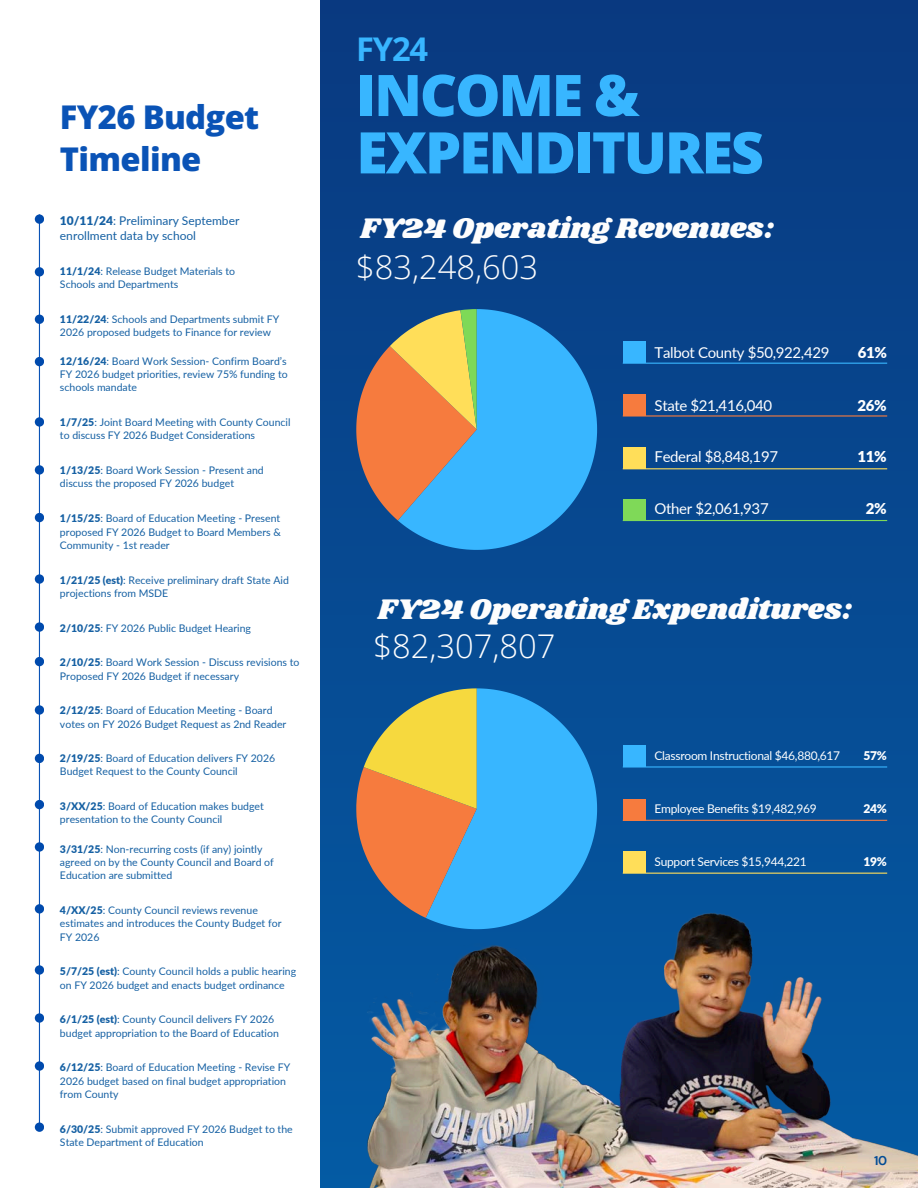
<style>
.page{position:relative;width:918px;height:1188px;background:#08438b}
.page>*{position:absolute;margin:0;border:0;box-sizing:border-box;transform-origin:0 0}
.t1{font:800 57.45px/57.3px "Open Sans";letter-spacing:-.035em;color:#38b6ff}
.t2{font:800 32.7px/41.7px "Open Sans";letter-spacing:-.02em;color:#0a53b6}
.t3{font:300 32.7px "Open Sans";color:#fdfdfd}
.t4{font:300 32.7px "Open Sans";color:#fff}
.t5{font:700 32.7px "Open Sans";color:#38b6ff}
.t6{font:29.4px "Shrikhand";color:#fdfdfd}
.t7{font:15px "Lato";letter-spacing:-.025em;color:#fff}
.t8{font:900 15px "Lato";color:#fff}
.t9{font:700 12.75px "DM Sans";color:#044c95}
.t10{font:12px "Lato";letter-spacing:-.025em;color:#fff}
.t11{font:12px/15px "Lato";color:#1560a3}
.t12{font:900 12px "Lato";color:#fff}
.t13{font:10.5px/13px "Lato";color:#1560a3}
.s1{font-weight:900}
</style>
<div class="page">
<svg style="left:398px;top:309px;width:199px;height:241px;fill:#38b6ff"></svg>
<svg style="left:356px;top:309px;width:121px;height:211px"></svg>
<svg style="left:356px;top:688px;width:241px;height:142px"></svg>
<div style="left:0;top:0;width:320px;height:1188px;background:#fff"></div>
<hr style="left:39px;top:214px;width:1px;height:913px;background:#0a53b6">
<div style="left:35px;top:214px;width:9px;height:10px;background:#004aad;border-radius:50%"></div>
<div style="left:35px;top:267px;width:9px;height:10px;background:#004aad;border-radius:50%"></div>
<div style="left:35px;top:315px;width:9px;height:9px;background:#004aad;border-radius:50%"></div>
<div style="left:35px;top:417px;width:9px;height:10px;background:#004aad;border-radius:50%"></div>
<div style="left:35px;top:357px;width:9px;height:9px;background:#004aad;border-radius:50%"></div>
<div style="left:35px;top:465px;width:9px;height:10px;background:#004aad;border-radius:50%"></div>
<div style="left:35px;top:574px;width:9px;height:10px;background:#004aad;border-radius:50%"></div>
<div style="left:35px;top:622px;width:9px;height:10px;background:#004aad;border-radius:50%"></div>
<div style="left:35px;top:513px;width:9px;height:9px;background:#004aad;border-radius:50%"></div>
<div style="left:35px;top:705px;width:9px;height:10px;background:#004aad;border-radius:50%"></div>
<div style="left:35px;top:657px;width:9px;height:9px;background:#004aad;border-radius:50%"></div>
<div style="left:35px;top:754px;width:9px;height:9px;background:#004aad;border-radius:50%"></div>
<div style="left:35px;top:800px;width:9px;height:9px;background:#004aad;border-radius:50%"></div>
<div style="left:35px;top:904px;width:9px;height:10px;background:#004aad;border-radius:50%"></div>
<div style="left:35px;top:965px;width:9px;height:10px;background:#004aad;border-radius:50%"></div>
<div style="left:35px;top:1013px;width:9px;height:10px;background:#004aad;border-radius:50%"></div>
<div style="left:35px;top:1061px;width:9px;height:10px;background:#004aad;border-radius:50%"></div>
<div style="left:35px;top:1123px;width:9px;height:9px;background:#004aad;border-radius:50%"></div>
<div style="left:35px;top:842px;width:9px;height:10px;background:#004aad;border-radius:50%"></div>
<hr style="left:623px;top:520px;width:264px;height:1px;background:#7fd958">
<hr style="left:623px;top:766px;width:264px;height:2px;background:#38b6ff">
<hr style="left:623px;top:468px;width:264px;height:1px;background:#ffde59">
<hr style="left:623px;top:415px;width:264px;height:2px;background:#f67b3e">
<hr style="left:623px;top:820px;width:264px;height:1px;background:#f67b3e">
<hr style="left:623px;top:363px;width:264px;height:1px;background:#38b6ff">
<div style="left:623px;top:342px;width:23px;height:21px;background:#38b6ff"></div>
<div style="left:623px;top:394px;width:23px;height:22px;background:#f67b3e"></div>
<div style="left:623px;top:799px;width:23px;height:21px;background:#f67b3e"></div>
<div style="left:623px;top:447px;width:23px;height:22px;background:#ffde59"></div>
<div style="left:623px;top:499px;width:23px;height:22px;background:#7fd958"></div>
<div style="left:623px;top:745px;width:23px;height:22px;background:#38b6ff"></div>
<img style="left:320px;top:830px;width:598px;height:358px">
<p class="t2" style="left:60px;top:95px;width:201px">FY26 Budget<br>Timeline</p>
<p class="t11" style="left:60px;top:212px;width:181px"><span class="s1">10/11/24</span>: Preliminary September enrollment data by school</p>
<p class="t13" style="left:60px;top:264px;width:177px"><span class="s1">11/1/24</span>: Release Budget Materials to<br>Schools and Departments</p>
<p class="t13" style="left:60px;top:312px;width:221px"><span class="s1">11/22/24</span>: Schools and Departments submit FY<br>2026 proposed budgets to Finance for review</p>
<p class="t13" style="left:60px;top:355px;width:229px;text-align:justify"><span class="s1">12/16/24</span>: Board Work Session- Confirm Board’s FY 2026 budget priorities, review 75% funding to schools mandate</p>
<p class="t13" style="left:60px;top:416px;width:232px"><span class="s1">1/7/25</span>: Joint Board Meeting with County Council to discuss FY 2026 Budget Considerations</p>
<p class="t13" style="left:60px;top:464px;width:205px"><span class="s1">1/13/25</span>: Board Work Session - Present and discuss the proposed FY 2026 budget</p>
<p class="t13" style="left:60px;top:512px;width:222px;text-align:justify"><span class="s1">1/15/25</span>: Board of Education Meeting - Present proposed FY 2026 Budget to Board Members &amp; Community - 1st reader</p>
<h1 class="t13" style="left:60px;top:573px;width:230px"><span class="s1">1/21/25 (est)</span>: Receive preliminary draft State Aid projections from MSDE</h1>
<p class="t13" style="left:60px;top:621px;width:193px"><span class="s1">2/10/25</span>: FY 2026 Public Budget Hearing</p>
<h4 class="t13" style="left:60px;top:656px;width:241px"><span class="s1">2/10/25</span>: Board Work Session - Discuss revisions to<br>Proposed FY 2026 Budget if necessary</h4>
<p class="t13" style="left:60px;top:704px;width:228px"><span class="s1">2/12/25</span>: Board of Education Meeting - Board votes on FY 2026 Budget Request as 2nd Reader</p>
<p class="t13" style="left:60px;top:751px;width:217px"><span class="s1">2/19/25</span>: Board of Education delivers FY 2026<br>Budget Request to the County Council</p>
<p class="t13" style="left:60px;top:799px;width:205px"><span class="s1">3/XX/25</span>: Board of Education makes budget presentation to the County Council</p>
<p class="t13" style="left:60px;top:843px;width:215px"><span class="s1">3/31/25</span>: Non-recurring costs (if any) jointly agreed on by the County Council and Board of<br>Education are submitted</p>
<p class="t13" style="left:60px;top:904px;width:223px"><span class="s1">4/XX/25</span>: County Council reviews revenue estimates and introduces the County Budget for<br>FY 2026</p>
<p class="t13" style="left:60px;top:965px;width:238px"><span class="s1">5/7/25 (est)</span>: County Council holds a public hearing on FY 2026 budget and enacts budget ordinance</p>
<p class="t13" style="left:60px;top:1013px;width:221px"><span class="s1">6/1/25 (est)</span>: County Council delivers FY 2026 budget appropriation to the Board of Education</p>
<p class="t13" style="left:60px;top:1061px;width:232px"><span class="s1">6/12/25</span>: Board of Education Meeting - Revise FY<br>2026 budget based on final budget appropriation from County</p>
<p class="t13" style="left:60px;top:1122px;width:234px"><span class="s1">6/30/25</span>: Submit approved FY 2026 Budget to the<br>State Department of Education</p>
<p class="t5" style="left:356px;top:26px;width:73px">FY24</p>
<p class="t1" style="left:356px;top:65px;width:409px">INCOME &amp;<br>EXPENDITURES</p>
<p class="t6" style="left:360px;top:208px;width:415px">FY24 Operating Revenues:</p>
<h3 class="t3" style="left:356px;top:244px;width:183px">$83,248,603</h3>
<h5 class="t7" style="left:655px;top:343px;width:176px">Talbot County $50,922,429</h5>
<p class="t7" style="left:655px;top:396px;width:119px">State $21,416,040</p>
<p class="t8" style="left:858px;top:343px;width:31px">61%</p>
<h6 class="t8" style="left:858px;top:396px;width:31px">26%</h6>
<h5 class="t7" style="left:655px;top:447px;width:125px">Federal $8,848,197</h5>
<p class="t8" style="left:858px;top:447px;width:31px">11%</p>
<h6 class="t7" style="left:655px;top:499px;width:116px">Other $2,061,937</h6>
<h3 class="t8" style="left:866px;top:499px;width:22px">2%</h3>
<h2 class="t6" style="left:378px;top:588px;width:476px">FY24 Operating Expenditures:</h2>
<p class="t4" style="left:374px;top:623px;width:183px">$82,307,807</p>
<h5 class="t10" style="left:655px;top:748px;width:187px">Classroom Instructional $46,880,617</h5>
<p class="t12" style="left:863px;top:748px;width:25px">57%</p>
<h6 class="t10" style="left:655px;top:801px;width:164px">Employee Benefits $19,482,969</h6>
<h5 class="t12" style="left:863px;top:801px;width:25px">24%</h5>
<p class="t10" style="left:655px;top:854px;width:154px">Support Services $15,944,221</p>
<h4 class="t12" style="left:863px;top:854px;width:25px">19%</h4>
<h6 class="t9" style="left:874px;top:1153px;width:15px">10</h6>
</div>
